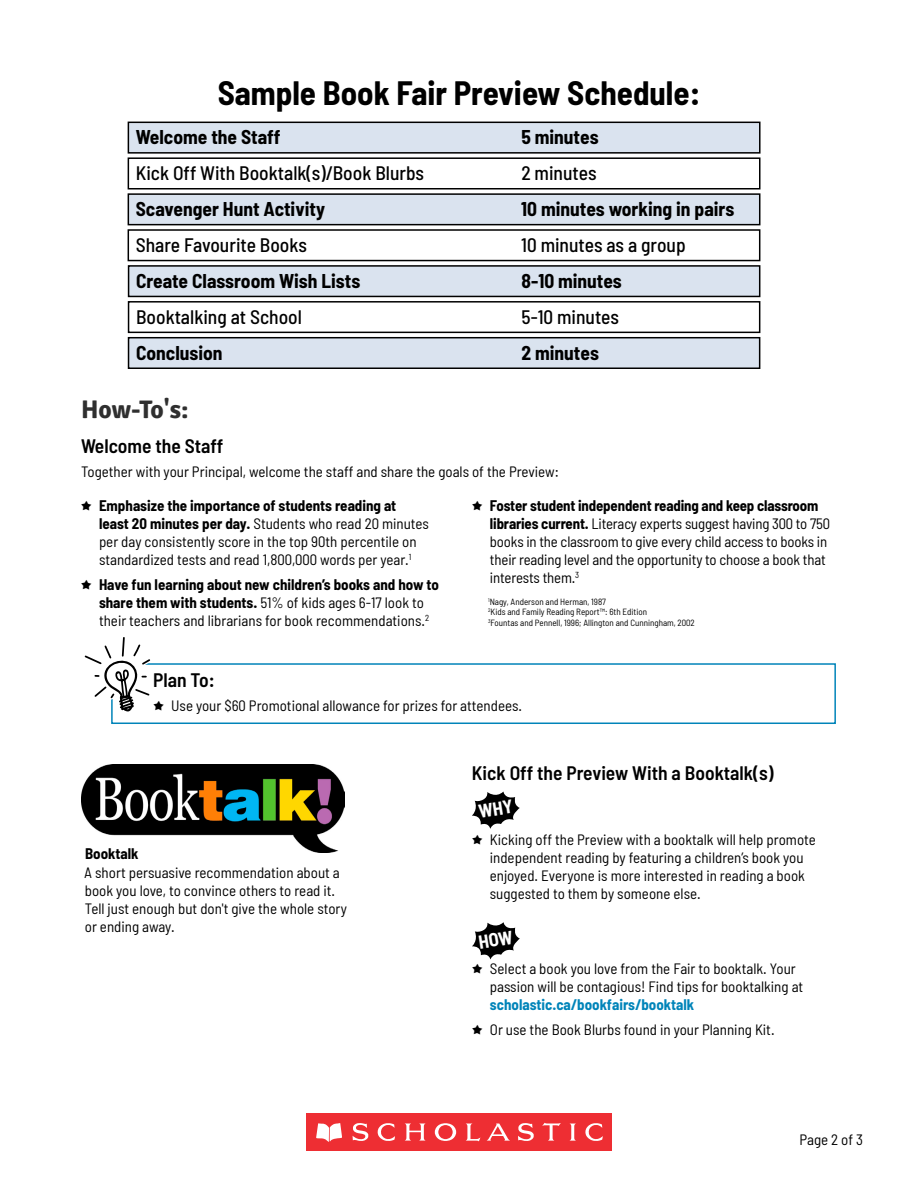
<style>
.page{position:relative;width:918px;height:1188px;background:#fff}
.page>*{position:absolute;margin:0;border:0;box-sizing:border-box;transform-origin:0 0}
.t1{font:700 semi-condensed 33px "Barlow";color:#000}
.t2{font:700 25.5px "Signika";color:#2f2f2f}
.t3{font:700 semi-condensed 19.5px "Barlow";color:#000}
.t4{font:500 semi-condensed 19.5px "Barlow";color:#000}
.t5{font:600 semi-condensed 19.5px "Barlow";color:#000}
.t6{font:semi-condensed 15px/18px "Barlow";color:#000}
.t7{font:700 semi-condensed 15px "Barlow";color:#000}
.t8{font:semi-condensed 9px/10.5px "Barlow";color:#000}
.s1{font-family:"Mikrokoszmo";font-stretch:normal;font-size:16.5px}
.s2{font-weight:700}
.s3{font-weight:700;color:#0084b9}
</style>
<div class="page">
<div style="left:306px;top:1113px;width:306px;height:38px;background:#ee2e33"></div>
<svg style="left:316px;top:1123px;width:26px;height:19px"></svg>
<svg style="left:353px;top:1123px;width:16px;height:18px"></svg>
<svg style="left:377px;top:1123px;width:18px;height:18px"></svg>
<svg style="left:405px;top:1124px;width:21px;height:17px"></svg>
<svg style="left:466px;top:1124px;width:14px;height:17px"></svg>
<svg style="left:518px;top:1123px;width:16px;height:18px"></svg>
<svg style="left:542px;top:1123px;width:19px;height:18px"></svg>
<svg style="left:570px;top:1124px;width:6px;height:17px"></svg>
<svg style="left:585px;top:1123px;width:18px;height:18px"></svg>
<svg style="left:435px;top:1123px;width:21px;height:18px"></svg>
<svg style="left:487px;top:1124px;width:23px;height:17px"></svg>
<div style="left:128px;top:301px;width:632px;height:32px;border:2px solid #000"></div>
<div style="left:128px;top:229px;width:632px;height:32px;border:2px solid #000"></div>
<div style="left:128px;top:157px;width:633px;height:33px;border:2px solid #000"></div>
<div style="left:129px;top:338px;width:631px;height:30px;background:#dae3ef"></div>
<div style="left:128px;top:337px;width:632px;height:32px;border:2px solid #000"></div>
<div style="left:129px;top:266px;width:631px;height:30px;background:#dae3ef"></div>
<div style="left:128px;top:265px;width:632px;height:32px;border:2px solid #000"></div>
<div style="left:128px;top:194px;width:632px;height:31px;background:#dae3ef"></div>
<div style="left:128px;top:193px;width:632px;height:32px;border:2px solid #000"></div>
<div style="left:128px;top:122px;width:632px;height:31px;background:#dae3ef"></div>
<div style="left:128px;top:122px;width:633px;height:32px;border:2px solid #000"></div>
<div style="left:111px;top:663px;width:725px;height:61px;border:2px solid #0084b9"></div>
<svg style="left:84px;top:637px;width:71px;height:76px"></svg>
<img style="left:81px;top:764px;width:264px;height:88px">
<svg style="left:472px;top:792px;width:48px;height:37px"></svg>
<svg style="left:472px;top:922px;width:48px;height:38px"></svg>
<h1 class="t1" style="left:218px;top:73px;width:484px">Sample Book Fair Preview Schedule:</h1>
<h3 class="t3" style="left:136px;top:125px;width:146px">Welcome the Staff</h3>
<h3 class="t3" style="left:521px;top:125px;width:79px">5 minutes</h3>
<h3 class="t4" style="left:136px;top:161px;width:290px">Kick Off With Booktalk(s)/Book Blurbs</h3>
<h3 class="t4" style="left:521px;top:161px;width:77px">2 minutes</h3>
<h3 class="t3" style="left:136px;top:197px;width:191px">Scavenger Hunt Activity</h3>
<h3 class="t3" style="left:521px;top:197px;width:214px">10 minutes working in pairs</h3>
<h3 class="t4" style="left:136px;top:233px;width:173px">Share Favourite Books</h3>
<h3 class="t4" style="left:521px;top:233px;width:166px">10 minutes as a group</h3>
<h3 class="t3" style="left:136px;top:269px;width:226px">Create Classroom Wish Lists</h3>
<h3 class="t3" style="left:522px;top:269px;width:102px">8-10 minutes</h3>
<h3 class="t4" style="left:136px;top:305px;width:167px">Booktalking at School</h3>
<h3 class="t4" style="left:522px;top:305px;width:99px">5-10 minutes</h3>
<h3 class="t3" style="left:136px;top:341px;width:88px">Conclusion</h3>
<h3 class="t3" style="left:522px;top:341px;width:79px">2 minutes</h3>
<h2 class="t2" style="left:81px;top:394px;width:109px">How-To's:</h2>
<h3 class="t5" style="left:81px;top:433px;width:144px">Welcome the Staff</h3>
<p class="t6" style="left:81px;top:462px;width:479px">Together with your Principal, welcome the staff and share the goals of the Preview:</p>
<p class="t6" style="left:99px;top:496px;width:332px;text-indent:-18px"><span class="s1">4</span> <span class="s2">Emphasize the importance of students reading at least 20 minutes per day.</span> Students who read 20 minutes per day consistently score in the top 90th percentile on standardized tests and read 1,800,000 words per year.<sup>1</sup></p>
<p class="t6" style="left:81px;top:575px;width:359px;text-align:center"><span class="s1">4</span> <span class="s2">Have fun learning about new children’s books and how to share them with students.</span> 51% of kids ages 6-17 look to<br>their teachers and librarians for book recommendations.<sup>2</sup></p>
<p class="t6" style="left:490px;top:496px;width:342px;text-indent:-18px"><span class="s1">4</span> <span class="s2">Foster student independent reading and keep classroom libraries current.</span> Literacy experts suggest having 300 to 750 books in the classroom to give every child access to books in their reading level and the opportunity to choose a book that interests them.<sup>3</sup></p>
<p class="t8" style="left:488px;top:596px;width:208px"><sup>1</sup>Nagy, Anderson and Herman, 1987<br><sup>2</sup>Kids and Family Reading Report™: 6th Edition<br><sup>3</sup>Fountas and Pennell, 1996; Allington and Cunningham, 2002</p>
<h3 class="t5" style="left:153px;top:667px;width:63px">Plan To:</h3>
<p class="t6" style="left:153px;top:696px;width:371px"><span class="s1">4</span> Use your $60 Promotional allowance for prizes for attendees.</p>
<p class="t7" style="left:85px;top:844px;width:55px">Booktalk</p>
<p class="t6" style="left:84px;top:864px;width:264px">A short persuasive recommendation about a book you love, to convince others to read it.<br>Tell just enough but don't give the whole story or ending away.</p>
<h3 class="t5" style="left:472px;top:760px;width:303px">Kick Off the Preview With a Booktalk(s)</h3>
<p class="t6" style="left:490px;top:830px;width:328px;text-indent:-18px"><span class="s1">4</span> Kicking off the Preview with a booktalk will help promote independent reading by featuring a children’s book you enjoyed. Everyone is more interested in reading a book suggested to them by someone else.</p>
<p class="t6" style="left:490px;top:959px;width:315px;text-indent:-18px"><span class="s1">4</span> Select a book you love from the Fair to booktalk. Your passion will be contagious! Find tips for booktalking at</p>
<p class="t6" style="left:472px;top:992px;width:304px;line-height:24.8px;text-indent:18px"><span class="s3">scholastic.ca/bookfairs/booktalk<br></span><span class="s1">4</span> Or use the Book Blurbs found in your Planning Kit.</p>
<p class="t6" style="left:799px;top:1130px;width:65px">Page 2 of 3</p>
</div>
